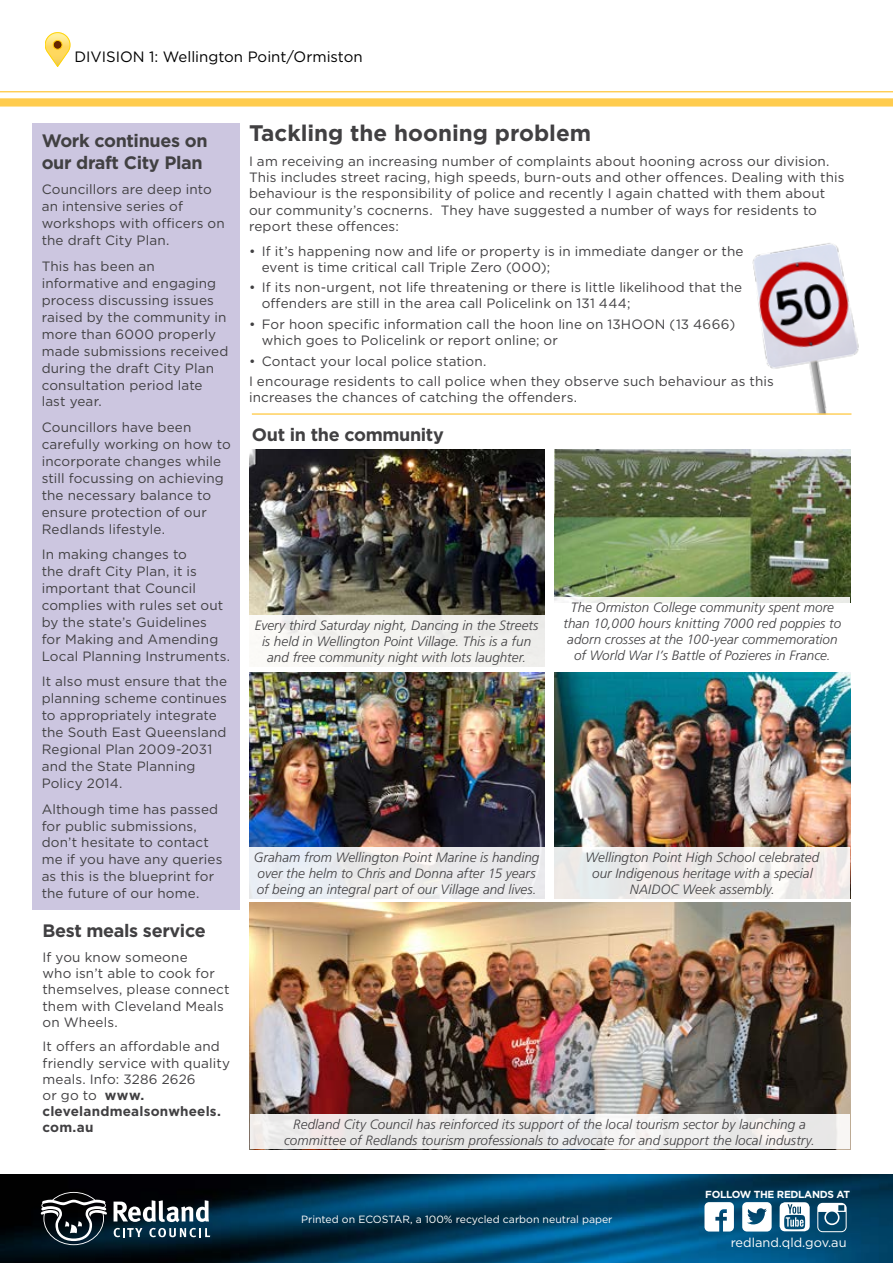
<style>
.page{position:relative;width:893px;height:1263px;background:#fff}
.page>*{position:absolute;margin:0;border:0;box-sizing:border-box;transform-origin:0 0}
.t1{font:700 22.5px "Gotham";color:#414042}
.t2{font:700 18px/22.4px "Gotham";letter-spacing:-.02em;color:#414042}
.t3{font:15px "Gotham";color:#000}
.t4{font:13.5px/17px "Gotham";letter-spacing:.01em;color:#414042}
.t5{font:italic 300 13.5px/16.2px "Frutiger LT";color:#414042;text-align:center}
.t6{font:12.75px "Gotham";color:#fff}
.t7{font:10.5px "Gotham";color:#fff}
.t8{font:700 10.2px "Gotham";letter-spacing:-.03em;color:#fff}
.s1{font-weight:700}
</style>
<div class="page">
<img style="left:0;top:1174px;width:893px;height:89px">
<svg style="left:114px;top:1200px;width:95px;height:22px"></svg>
<svg style="left:149px;top:1228px;width:61px;height:9px"></svg>
<svg style="left:114px;top:1228px;width:28px;height:9px"></svg>
<svg style="left:41px;top:1192px;width:66px;height:53px;background:#3b4247"></svg>
<svg style="left:704px;top:1202px;width:30px;height:29px"></svg>
<svg style="left:742px;top:1202px;width:30px;height:29px"></svg>
<svg style="left:817px;top:1203px;width:30px;height:29px"></svg>
<svg style="left:780px;top:1202px;width:30px;height:29px"></svg>
<div style="left:32px;top:123px;width:208px;height:787px;background:#ccc6e0"></div>
<div style="left:0;top:98px;width:893px;height:9px;background:#ffcc4e"></div>
<hr style="left:0;top:91px;width:893px;height:1px;background:#ffcc4e">
<svg style="left:45px;top:32px;width:25px;height:35px"></svg>
<div style="left:53px;top:40px;width:9px;height:9px;border:1px solid #ffcb05;border-radius:50%"></div>
<img style="left:249px;top:902px;width:601px;height:247px">
<img style="left:555px;top:672px;width:295px;height:175px">
<img style="left:249px;top:672px;width:295px;height:175px">
<img style="left:249px;top:449px;width:295px;height:166px">
<img style="left:555px;top:449px;width:295px;height:148px">
<div style="left:249px;top:847px;width:295px;height:51px;background:#e9eaec"></div>
<div style="left:249px;top:615px;width:295px;height:51px;background:#f3f2ef"></div>
<svg style="left:555px;top:847px;width:295px;height:51px;background:#edeae9"></svg>
<div style="left:250px;top:1114px;width:599px;height:35px;background:linear-gradient(to right,#eae8e8,#eeeeed)"></div>
<img style="left:752px;top:243px;width:107px;height:172px">
<hr style="left:252px;top:413px;width:599px;height:2px;background:#ffcc4e">
<p class="t3" style="left:74px;top:48px;width:290px">DIVISION 1: Wellington Point/Ormiston</p>
<h2 class="t2" style="left:42px;top:129px;width:167px">Work continues on our draft City Plan</h2>
<p class="t4" style="left:42px;top:181px;width:185px">Councillors are deep into an intensive series of workshops with officers on the draft City Plan.</p>
<p class="t4" style="left:42px;top:257px;width:188px">This has been an informative and engaging process discussing issues raised by the community in more than 6000 properly made submissions received during the draft City Plan consultation period late last year.</p>
<p class="t4" style="left:42px;top:418px;width:191px">Councillors have been carefully working on how to incorporate changes while still focussing on achieving the necessary balance to ensure protection of our<br>Redlands lifestyle.</p>
<p class="t4" style="left:42px;top:546px;width:190px">In making changes to<br>the draft City Plan, it is important that Council complies with rules set out by the state’s Guidelines<br>for Making and Amending<br>Local Planning Instruments.</p>
<p class="t4" style="left:42px;top:673px;width:187px">It also must ensure that the planning scheme continues to appropriately integrate the South East Queensland<br>Regional Plan 2009-2031 and the State Planning<br>Policy 2014.</p>
<p class="t4" style="left:42px;top:800px;width:182px">Although time has passed for public submissions, don’t hesitate to contact me if you have any queries as this is the blueprint for the future of our home.</p>
<h2 class="t2" style="left:43px;top:919px;width:165px">Best meals service</h2>
<p class="t4" style="left:43px;top:949px;width:189px;line-height:16.2px">If you know someone<br>who isn’t able to cook for themselves, please connect them with Cleveland Meals on Wheels.</p>
<p class="t4" style="left:43px;top:1038px;width:189px;line-height:16.2px">It offers an affordable and friendly service with quality meals. Info: 3286 2626<br>or go to <span class="s1">www. clevelandmealsonwheels. com.au</span></p>
<h1 class="t1" style="left:249px;top:118px;width:344px">Tackling the hooning problem</h1>
<p class="t4" style="left:249px;top:153px;width:597px;line-height:16.2px">I am receiving an increasing number of complaints about hooning across our division.<br>This includes street racing, high speeds, burn-outs and other offences. Dealing with this behaviour is the responsibility of police and recently I again chatted with them about our community’s cocnerns. They have suggested a number of ways for residents to report these offences:</p>
<p class="t4" style="left:262px;top:242px;width:483px;line-height:16.2px;text-indent:-13px">• If it’s happening now and life or property is in immediate danger or the event is time critical call Triple Zero (000);</p>
<p class="t4" style="left:262px;top:279px;width:482px;line-height:16.2px;text-indent:-13px">• If its non-urgent, not life threatening or there is little likelihood that the offenders are still in the area call Policelink on 131 444;</p>
<p class="t4" style="left:262px;top:316px;width:475px;line-height:16.2px;text-indent:-13px">• For hoon specific information call the hoon line on 13HOON (13 4666) which goes to Policelink or report online; or</p>
<p class="t4" style="left:249px;top:350px;width:526px;line-height:20.4px">• Contact your local police station.<br>I encourage residents to call police when they observe such behaviour as this</p>
<p class="t4" style="left:249px;top:389px;width:330px">increases the chances of catching the offenders.</p>
<h2 class="t2" style="left:252px;top:423px;width:194px">Out in the community</h2>
<p class="t5" style="left:255px;top:617px;width:285px">Every third Saturday night, Dancing in the Streets is held in Wellington Point Village. This is a fun and free community night with lots laughter.</p>
<p class="t5" style="left:564px;top:599px;width:279px">The Ormiston College community spent more than 10,000 hours knitting 7000 red poppies to adorn crosses at the 100-year commemoration of World War I’s Battle of Pozieres in France.</p>
<p class="t5" style="left:254px;top:849px;width:287px;text-align:left">Graham from Wellington Point Marine is handing over the helm to Chris and Donna after 15 years of being an integral part of our Village and lives.</p>
<p class="t5" style="left:586px;top:849px;width:235px">Wellington Point High School celebrated our Indigenous heritage with a special<br>NAIDOC Week assembly.</p>
<p class="t5" style="left:284px;top:1116px;width:532px">Redland City Council has reinforced its support of the local tourism sector by launching a committee of Redlands tourism professionals to advocate for and support the local industry.</p>
<p class="t7" style="left:301px;top:1212px;width:313px">Printed on ECOSTAR, a 100% recycled carbon neutral paper</p>
<p class="t8" style="left:705px;top:1187px;width:146px">FOLLOW THE REDLANDS AT</p>
<p class="t6" style="left:731px;top:1235px;width:117px">redland.qld.gov.au</p>
</div>
